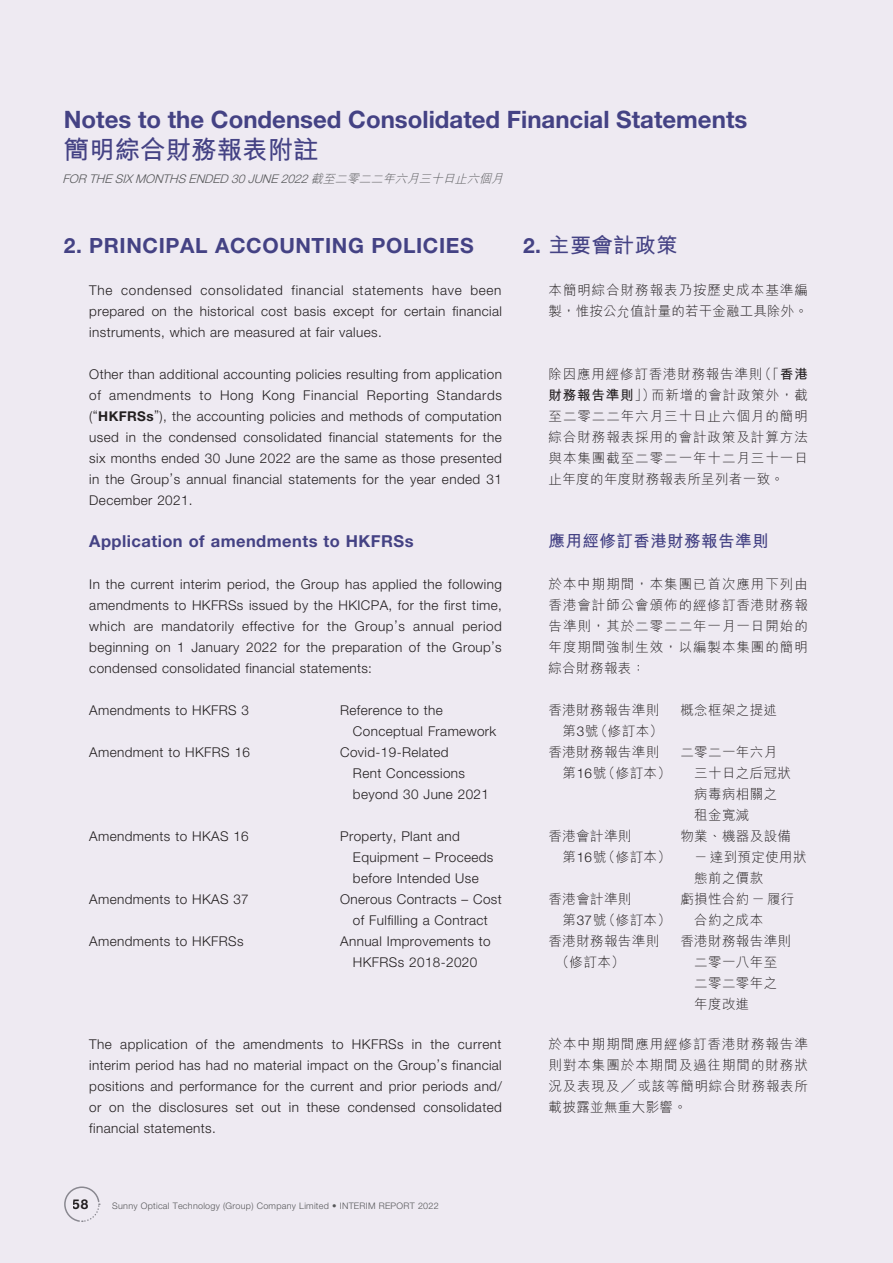
<style>
.page{position:relative;width:893px;height:1263px;background:#eeeaf2}
.page>*{position:absolute;margin:0;border:0;box-sizing:border-box;transform-origin:0 0}
.t1{font:700 25.5px "M Hei HK";color:#444284}
.t2{font:700 24px "Helvetica Neue LT Std";color:#444284}
.t3{font:700 21px "Helvetica Neue LT Std";letter-spacing:.03em;color:#444284}
.t4{font:700 21px "M Hei HK";letter-spacing:.03em;color:#444284}
.t5{font:700 16.5px "Helvetica Neue LT Std";letter-spacing:.03em;color:#444284}
.t6{font:700 16.5px "M Hei HK";letter-spacing:.03em;color:#444284}
.t7{font:300 13.5px/21px "Helvetica Neue LT Std";letter-spacing:.03em;color:#231f20;text-align:justify}
.t8{font:300 13.5px/21px "M Hei HK";letter-spacing:.03em;color:#231f20}
.t9{font:300 13.5px/21px "M Hei HK";letter-spacing:.07em;color:#231f20}
.t10{font:700 13.5px "Helvetica Neue LT Std";color:#231f20}
.t11{font:italic 300 12px "Helvetica Neue LT Std";color:#57585a}
.t12{font:300 9px "Helvetica Neue LT Std";letter-spacing:.03em;color:#57585a}
.s1{font-family:"M Hei HK"}
.s2{font-weight:700}
.s3{font-family:"Helvetica Neue LT Std"}
</style>
<div class="page">
<svg style="left:65px;top:1186px;width:35px;height:36px"></svg>
<h2 class="t2" style="left:64px;top:104px;width:685px">Notes to the Condensed Consolidated Financial Statements</h2>
<h1 class="t1" style="left:64px;top:131px;width:256px">簡明綜合財務報表附註</h1>
<p class="t11" style="left:63px;top:171px;width:445px">FOR THE SIXMONTHS ENDED 30JUNE 2022 <span class="s1">截至二零二二年六月三十日止六個月</span></p>
<h3 class="t3" style="left:64px;top:232px;width:411px">2. PRINCIPAL ACCOUNTING POLICIES</h3>
<p class="t7" style="left:89px;top:279px;width:414px">The condensed consolidated financial statements have been prepared on the historical cost basis except for certain financial instruments, which are measured at fair values.</p>
<p class="t7" style="left:89px;top:363px;width:414px">Other than additional accounting policies resulting from application of amendments to Hong Kong Financial Reporting Standards (“<span class="s2">HKFRSs</span>”), the accounting policies and methods of computation used in the condensed consolidated financial statements for the six months ended 30 June 2022 are the same as those presented in the Group’s annual financial statements for the year ended 31<br>December 2021.</p>
<p class="t5" style="left:89px;top:531px;width:326px">Application of amendments to HKFRSs</p>
<p class="t7" style="left:89px;top:573px;width:414px">In the current interim period, the Group has applied the following amendments to HKFRSs issued by the HKICPA, for the first time, which are mandatorily effective for the Group’s annual period beginning on 1 January 2022 for the preparation of the Group’s condensed consolidated financial statements:</p>
<p class="t7" style="left:89px;top:699px;width:161px">Amendments to HKFRS 3</p>
<p class="t7" style="left:353px;top:699px;width:145px;text-indent:-13px">Reference to the<br>Conceptual Framework</p>
<p class="t7" style="left:89px;top:741px;width:162px">Amendment to HKFRS 16</p>
<p class="t7" style="left:353px;top:741px;width:137px;text-align:left;text-indent:-13px">Covid-19-Related<br>Rent Concessions beyond 30 June 2021</p>
<p class="t7" style="left:89px;top:825px;width:161px">Amendments to HKAS 16</p>
<p class="t7" style="left:353px;top:825px;width:142px;text-align:left;text-indent:-13px">Property, Plant and<br>Equipment – Proceeds before Intended Use</p>
<p class="t7" style="left:89px;top:888px;width:161px">Amendments to HKAS 37</p>
<p class="t7" style="left:340px;top:888px;width:163px;text-align:center">Onerous Contracts – Cost of Fulfilling a Contract</p>
<p class="t7" style="left:89px;top:930px;width:156px">Amendments to HKFRSs</p>
<p class="t7" style="left:340px;top:930px;width:152px;text-align:center">Annual Improvements to<br>HKFRSs 2018-2020</p>
<p class="t7" style="left:89px;top:1033px;width:414px">The application of the amendments to HKFRSs in the current interim period has had no material impact on the Group’s financial positions and performance for the current and prior periods and/ or on the disclosures set out in these condensed consolidated financial statements.</p>
<h3 class="t4" style="left:523px;top:230px;width:156px"><span class="s3">2.</span> 主要會計政策</h3>
<p class="t9" style="left:549px;top:279px;width:261px">本簡明綜合財務報表乃按歷史成本基準編製，惟按公允值計量的若干金融工具除外。</p>
<p class="t8" style="left:549px;top:363px;width:261px;text-align:justify">除因應用經修訂香港財務報告準則（「<span class="s2">香港財務報告準則</span>」）而新增的會計政策外，截至二零二二年六月三十日止六個月的簡明綜合財務報表採用的會計政策及計算方法與本集團截至二零二一年十二月三十一日止年度的年度財務報表所呈列者一致。</p>
<p class="t6" style="left:549px;top:529px;width:222px">應用經修訂香港財務報告準則</p>
<p class="t8" style="left:549px;top:573px;width:261px;text-align:justify">於本中期期間，本集團已首次應用下列由香港會計師公會頒佈的經修訂香港財務報告準則，其於二零二二年一月一日開始的年度期間強制生效，以編製本集團的簡明綜合財務報表：</p>
<p class="t8" style="left:549px;top:699px;width:116px;text-align:right">香港財務報告準則第<span class="s3">3</span>號（修訂本）</p>
<p class="t8" style="left:680px;top:699px;width:98px">概念框架之提述</p>
<p class="t8" style="left:562px;top:741px;width:110px;text-indent:-14px">香港財務報告準則第<span class="s3">16</span>號（修訂本）</p>
<p class="t8" style="left:694px;top:741px;width:98px;text-indent:-14px">二零二一年六月三十日之后冠狀病毒病相關之租金寬減</p>
<p class="t8" style="left:562px;top:825px;width:110px;text-indent:-14px">香港會計準則<br>第<span class="s3">16</span>號（修訂本）</p>
<p class="t8" style="left:694px;top:825px;width:114px;text-indent:-14px">物業、機器及設備－達到預定使用狀態前之價款</p>
<p class="t8" style="left:562px;top:888px;width:110px;text-indent:-14px">香港會計準則<br>第<span class="s3">37</span>號（修訂本）</p>
<p class="t8" style="left:694px;top:888px;width:102px;text-indent:-14px">虧損性合約－履行合約之成本</p>
<p class="t8" style="left:556px;top:930px;width:105px;text-indent:-7px">香港財務報告準則（修訂本）</p>
<p class="t8" style="left:694px;top:930px;width:98px;text-indent:-14px">香港財務報告準則二零一八年至二零二零年之年度改進</p>
<p class="t8" style="left:549px;top:1033px;width:261px;text-align:justify">於本中期期間應用經修訂香港財務報告準則對本集團於本期間及過往期間的財務狀況及表現及╱或該等簡明綜合財務報表所載披露並無重大影響。</p>
<p class="t10" style="left:73px;top:1196px;width:17px">58</p>
<p class="t12" style="left:112px;top:1200px;width:328px">Sunny Optical Technology (Group) Company Limited <span class="s2">•</span> INTERIM REPORT 2022</p>
</div>
